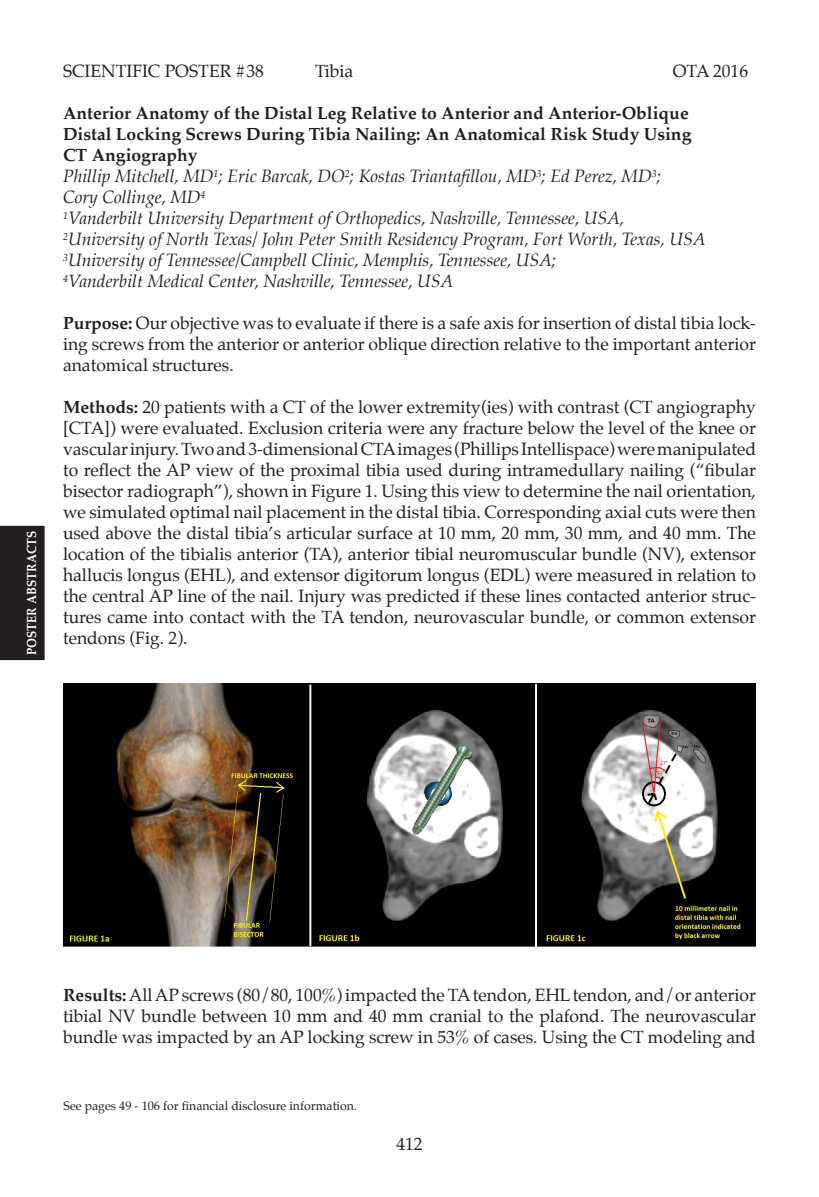
<style>
.page{position:relative;width:819px;height:1197px;background:#fff}
.page>*{position:absolute;margin:0;border:0;box-sizing:border-box;transform-origin:0 0}
.t1{font:17.5px/21px "Palatino";color:#231f20;text-align:justify}
.t2{font:italic 17.5px/21px "Palatino";color:#231f20}
.t3{font:700 17.5px "Palatino";color:#231f20}
.t4{font:700 13.12px "Palatino";color:#fff;scale:.9 1}
.t5{font:12.25px "Palatino";color:#231f20}
.s1{font-weight:700;font-style:normal}
.s2{font-weight:700}
</style>
<div class="page">
<div style="left:0;top:526px;width:45px;height:134px;background:#231f20"></div>
<img style="left:63px;top:683px;width:693px;height:263px">
<p class="t4" style="left:20px;top:655px;width:140px;rotate:-90deg">POSTER ABSTRACTS</p>
<p class="t1" style="left:63px;top:61px;width:202px">SCIENTIFIC POSTER #38</p>
<p class="t1" style="left:315px;top:61px;width:40px">Tibia</p>
<p class="t1" style="left:673px;top:61px;width:77px">OTA 2016</p>
<p class="t3" style="left:63px;top:99px;width:627px">Anterior Anatomy of the Distal Leg Relative to Anterior and Anterior-Oblique</p>
<p class="t3" style="left:63px;top:120px;width:630px">Distal Locking Screws During Tibia Nailing: An Anatomical Risk Study Using</p>
<p class="t2" style="left:63px;top:145px;width:600px"><span class="s1">CT Angiography<br></span>Phillip Mitchell, MD<sup>1</sup>; Eric Barcak, DO<sup>2</sup>; Kostas Triantafillou, MD<sup>3</sup>; Ed Perez, MD<sup>3</sup>;</p>
<p class="t2" style="left:63px;top:187px;width:144px">Cory Collinge, MD<sup>4</sup></p>
<p class="t2" style="left:63px;top:208px;width:644px"><sup>1</sup>Vanderbilt University Department of Orthopedics, Nashville, Tennessee, USA,<br><sup>2</sup>University of North Texas/ John Peter Smith Residency Program, Fort Worth, Texas, USA<br><sup>3</sup>University of Tennessee/Campbell Clinic, Memphis, Tennessee, USA;</p>
<p class="t2" style="left:63px;top:271px;width:392px"><sup>4</sup>Vanderbilt Medical Center, Nashville, Tennessee, USA</p>
<p class="t1" style="left:63px;top:313px;width:695px"><span class="s2">Purpose:</span> Our objective was to evaluate if there is a safe axis for insertion of distal tibia lock&shy;ing screws from the anterior or anterior oblique direction relative to the important anterior anatomical structures.</p>
<p class="t1" style="left:63px;top:397px;width:695px"><span class="s2">Methods:</span> 20 patients with a CT of the lower extremity(ies) with contrast (CT angiography [CTA]) were evaluated. Exclusion criteria were any fracture below the level of the knee or vascular injury. Two and 3-dimensional CTA images (Phillips Intellispace) were manipulated to reflect the AP view of the proximal tibia used during intramedullary nailing (“fibular bisector radiograph”), shown in Figure 1. Using this view to determine the nail orientation, we simulated optimal nail placement in the distal tibia. Corresponding axial cuts were then used above the distal tibia’s articular surface at 10 mm, 20 mm, 30 mm, and 40 mm. The location of the tibialis anterior (TA), anterior tibial neuromuscular bundle (NV), extensor hallucis longus (EHL), and extensor digitorum longus (EDL) were measured in relation to the central AP line of the nail. Injury was predicted if these lines contacted anterior struc&shy;tures came into contact with the TA tendon, neurovascular bundle, or common extensor tendons (Fig. 2).</p>
<p class="t1" style="left:63px;top:985px;width:695px"><span class="s2">Results:</span> All AP screws (80/80, 100%) impacted the TA tendon, EHL tendon, and/or anterior tibial NV bundle between 10 mm and 40 mm cranial to the plafond. The neurovascular bundle was impacted by an AP locking screw in 53% of cases. Using the CT modeling and</p>
<p class="t5" style="left:64px;top:1095px;width:295px">See pages 49 - 106 for financial disclosure information.</p>
<p class="t1" style="left:396px;top:1133px;width:28px">412</p>
</div>
